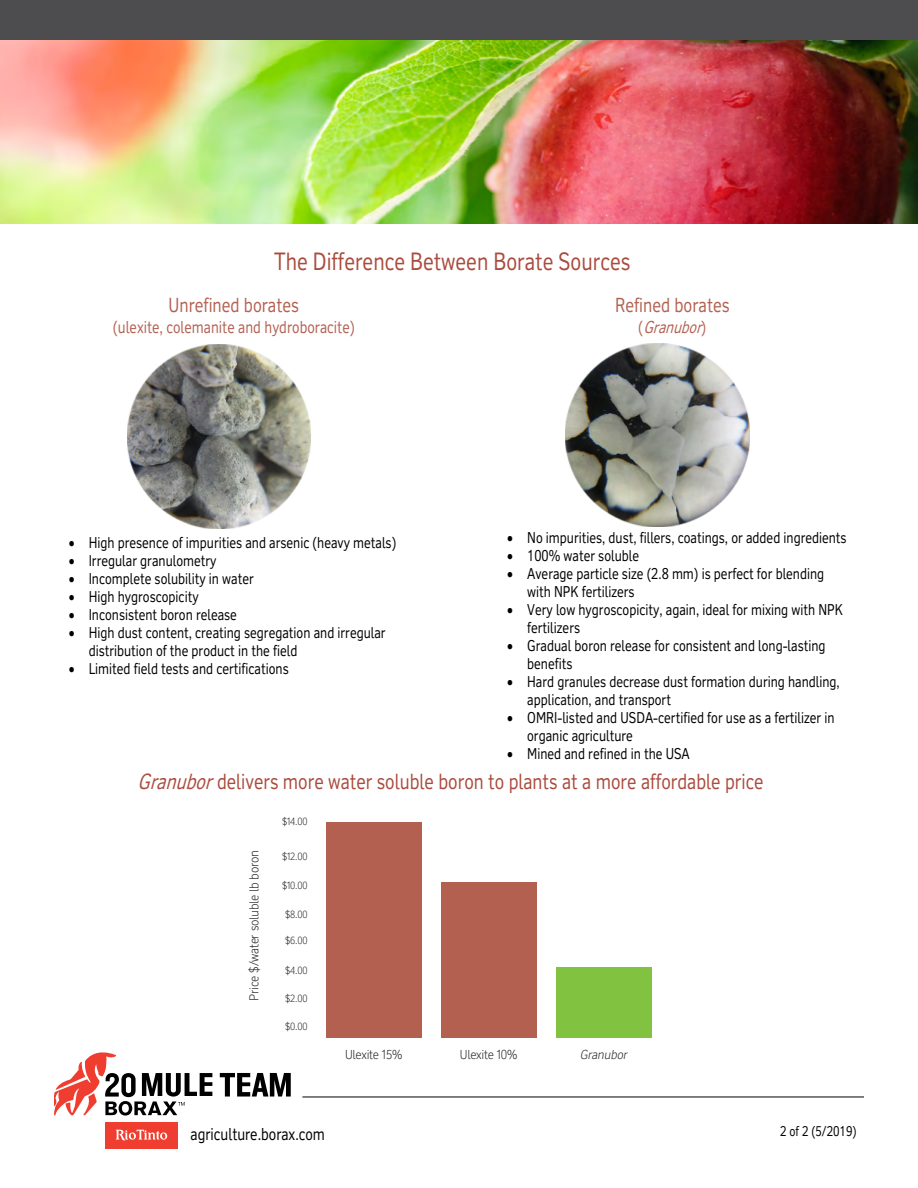
<style>
.page{position:relative;width:918px;height:1188px;background:#fff}
.page>*{position:absolute;margin:0;border:0;box-sizing:border-box;transform-origin:0 0}
.t1{font:24px "RT Vickerman";color:#aa4b3e;scale:.85 1}
.t2{font:21px "RT Vickerman";color:#aa4b3e;scale:.85 1}
.t3{font:19.5px "RT Vickerman";color:#b36151;scale:.85 1}
.t4{font:16.5px "RT Vickerman";color:#b36151;scale:.85 1}
.t5{font:16.5px "RT Vickerman";color:#000;scale:.85 1}
.t6{font:italic 16.5px "RT Vickerman";color:#b36151;scale:.85 1}
.t7{font:15px/18px "RT Vickerman";color:#000;scale:.85 1}
.t8{font:13.5px "RT Vickerman";color:#000;scale:.85 1}
.t9{font:300 12.45px "RT Vickerman";letter-spacing:-.02em;color:#231f20}
.t10{font:italic 300 12.45px "RT Vickerman";color:#231f20}
.t11{font:300 9.9px "RT Vickerman";letter-spacing:-.02em;color:#231f20}
.s1{font-style:normal}
.s2{font-style:italic}
</style>
<div class="page">
<img style="left:0;top:40px;width:918px;height:184px">
<div style="left:0;top:0;width:918px;height:40px;background:#4d4d4f"></div>
<svg style="left:220px;top:1073px;width:71px;height:24px"></svg>
<svg style="left:54px;top:1052px;width:158px;height:64px"></svg>
<div style="left:105px;top:1122px;width:73px;height:26px;background:#ef3e2f"></div>
<svg style="left:116px;top:1130px;width:51px;height:10px"></svg>
<hr style="left:302px;top:1097px;width:562px;height:1px;background:#000">
<img style="left:127px;top:345px;width:184px;height:183px">
<img style="left:566px;top:344px;width:183px;height:183px">
<div style="left:326px;top:822px;width:96px;height:216px;background:#b36051"></div>
<div style="left:441px;top:883px;width:96px;height:155px;background:#b36051"></div>
<div style="left:556px;top:967px;width:95px;height:71px;background:#81c340"></div>
<h1 class="t1" style="left:274px;top:247px;width:421px">The Difference Between Borate Sources</h1>
<h3 class="t3" style="left:169px;top:293px;width:155px">Unrefined borates</h3>
<p class="t4" style="left:113px;top:317px;width:286px">(ulexite, colemanite and hydroboracite)</p>
<h3 class="t3" style="left:615px;top:293px;width:136px">Refined borates</h3>
<p class="t6" style="left:638px;top:317px;width:82px"><span class="s1">(</span> Granubor<span class="s1">)</span></p>
<p class="t7" style="left:507px;top:528px;width:401px">• No impurities, dust, fillers, coatings, or added ingredients</p>
<p class="t7" style="left:507px;top:546px;width:157px">• 100% water soluble</p>
<p class="t7" style="left:527px;top:564px;width:351px;text-indent:-20px">• Average particle size (2.8 mm) is perfect for blending with NPK fertilizers</p>
<p class="t7" style="left:527px;top:600px;width:373px;text-indent:-20px">• Very low hygroscopicity, again, ideal for mixing with NPK fertilizers</p>
<p class="t7" style="left:527px;top:636px;width:352px;text-indent:-20px">• Gradual boron release for consistent and long-lasting benefits</p>
<p class="t7" style="left:527px;top:672px;width:369px;text-indent:-20px">• Hard granules decrease dust formation during handling, application, and transport</p>
<p class="t7" style="left:527px;top:708px;width:363px;text-indent:-20px">• OMRI-listed and USDA-certified for use as a fertilizer in organic agriculture</p>
<p class="t7" style="left:507px;top:744px;width:216px">• Mined and refined in the USA</p>
<h2 class="t2" style="left:138px;top:769px;width:738px"><span class="s2">Granubor</span>delivers more water soluble boron to plants at a more affordable price</h2>
<p class="t7" style="left:69px;top:534px;width:387px">• High presence of impurities and arsenic (heavy metals)</p>
<p class="t7" style="left:69px;top:552px;width:175px">• Irregular granulometry</p>
<p class="t7" style="left:69px;top:570px;width:219px">• Incomplete solubility in water</p>
<p class="t7" style="left:69px;top:588px;width:154px">• High hygroscopicity</p>
<p class="t7" style="left:69px;top:606px;width:200px">• Inconsistent boron release</p>
<p class="t7" style="left:89px;top:624px;width:351px;text-indent:-20px">• High dust content, creating segregation and irregular distribution of the product in the field</p>
<p class="t7" style="left:69px;top:660px;width:260px">• Limited field tests and certifications</p>
<p class="t9" style="left:246px;top:1001px;width:152px;rotate:-90deg">Price $/water soluble lb boron</p>
<p class="t11" style="left:282px;top:815px;width:27px">$14.00</p>
<p class="t11" style="left:282px;top:850px;width:27px">$12.00</p>
<p class="t11" style="left:282px;top:880px;width:27px">$10.00</p>
<p class="t11" style="left:285px;top:908px;width:24px">$8.00</p>
<p class="t11" style="left:285px;top:934px;width:24px">$6.00</p>
<p class="t11" style="left:285px;top:965px;width:24px">$4.00</p>
<p class="t11" style="left:285px;top:992px;width:24px">$2.00</p>
<p class="t11" style="left:285px;top:1020px;width:24px">$0.00</p>
<p class="t9" style="left:345px;top:1047px;width:59px">Ulexite 15%</p>
<p class="t9" style="left:460px;top:1047px;width:59px">Ulexite 10%</p>
<p class="t10" style="left:580px;top:1047px;width:51px">Granubor</p>
<p class="t5" style="left:190px;top:1124px;width:160px">agriculture.borax.com</p>
<p class="t8" style="left:780px;top:1123px;width:91px">2 of 2 (5/2019)</p>
<p class="t8" style="left:816px;top:1123px;width:57px">12/2018)</p>
</div>
